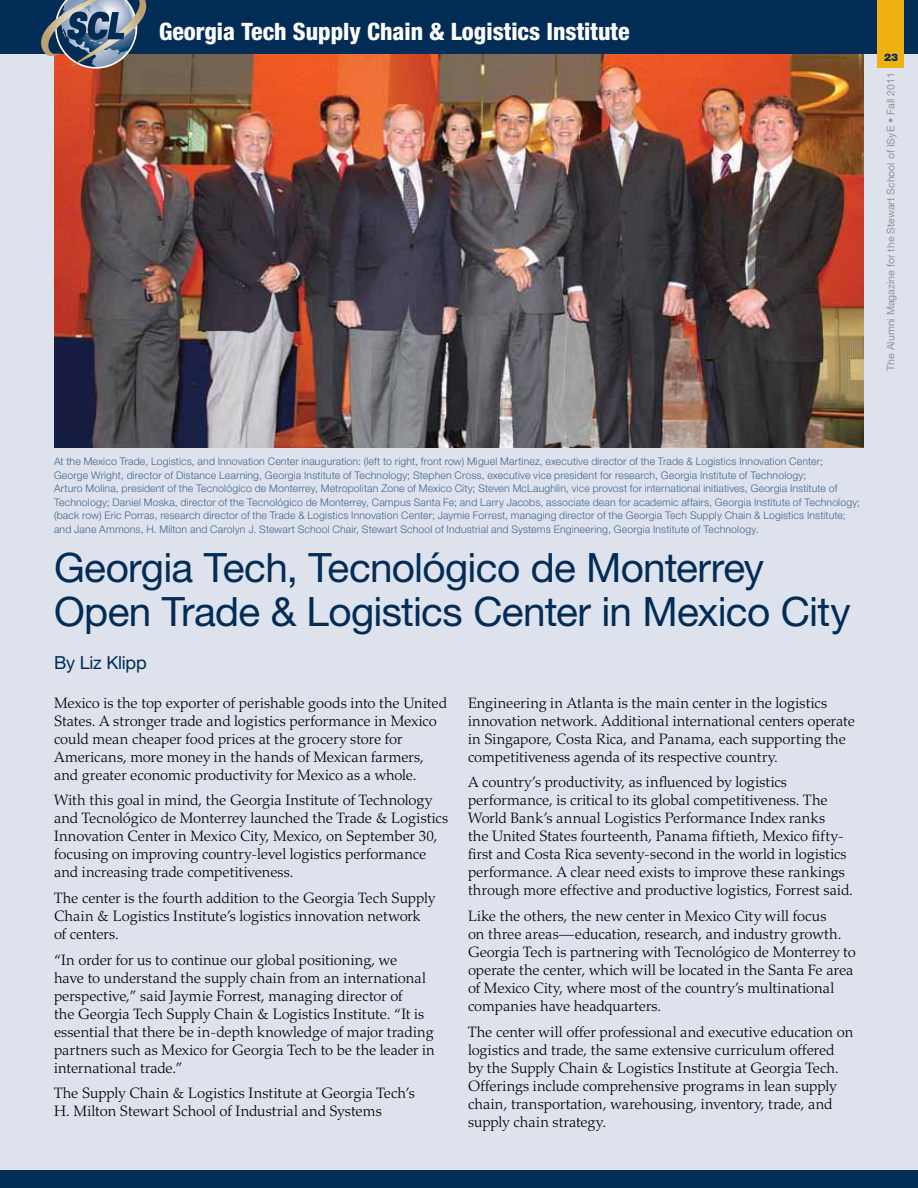
<style>
.page{position:relative;width:918px;height:1188px;background:#dde2ec}
.page>*{position:absolute;margin:0;border:0;box-sizing:border-box;transform-origin:0 0}
.t1{font:40.5px/43.5px "Helvetica Neue LT Std";letter-spacing:-.02em;color:#002c56}
.t2{font:800 condensed 24px "Helvetica Neue LT Std";color:#fff}
.t3{font:18px "Helvetica Neue LT Std";letter-spacing:-.015em;color:#002c56}
.t4{font:300 15px/18px "Palatino LT Std";color:#000}
.t5{font:300 10.5px/13.5px "Helvetica Neue LT Std";letter-spacing:.015em;color:#43678e}
.t6{font:10.5px "Helvetica Neue LT Std";color:#939598}
.t7{font:900 10.5px "Helvetica Neue LT Std";color:#002c56}
</style>
<div class="page">
<div style="left:0;top:0;width:918px;height:54px;background:#002c56"></div>
<div style="left:0;top:1170px;width:918px;height:18px;background:#002c56"></div>
<img style="left:54px;top:54px;width:810px;height:393px">
<svg style="left:41px;top:0;width:107px;height:69px"></svg>
<div style="left:878px;top:0;width:26px;height:68px;background:#eeb111"></div>
<h2 class="t2" style="left:159px;top:16px;width:472px">Georgia Tech Supply Chain &amp; Logistics Institute</h2>
<p class="t7" style="left:884px;top:51px;width:16px">23</p>
<p class="t6" style="left:884px;top:371px;width:300px;rotate:-90deg">The Alumni Magazine for the Stewart School of ISyE • Fall 2011</p>
<p class="t5" style="left:54px;top:455px;width:808px">At the Mexico Trade, Logistics, and Innovation Center inauguration: (left to right, front row) Miguel Martinez, executive director of the Trade &amp; Logistics Innovation Center;<br>George Wright, director of Distance Learning, Georgia Institute of Technology; Stephen Cross, executive vice president for research, Georgia Institute of Technology;<br>Arturo Molina, president of the Tecnológico de Monterrey, Metropolitan Zone of Mexico City; Steven McLaughlin, vice provost for international initiatives, Georgia Institute of Technology; Daniel Moska, director of the Tecnológico de Monterrey, Campus Santa Fe; and Larry Jacobs, associate dean for academic affairs, Georgia Institute of Technology; (back row) Eric Porras, research director of the Trade &amp; Logistics Innovation Center; Jaymie Forrest, managing director of the Georgia Tech Supply Chain &amp; Logistics Institute; and Jane Ammons, H. Milton and Carolyn J. Stewart School Chair, Stewart School of Industrial and Systems Engineering, Georgia Institute of Technology.</p>
<h1 class="t1" style="left:54px;top:546px;width:798px">Georgia Tech, Tecnológico de Monterrey<br>Open Trade &amp; Logistics Center in Mexico City</h1>
<p class="t3" style="left:54px;top:652px;width:94px">By Liz Klipp</p>
<p class="t4" style="left:54px;top:694px;width:395px">Mexico is the top exporter of perishable goods into the United States. A stronger trade and logistics performance in Mexico could mean cheaper food prices at the grocery store for Americans, more money in the hands of Mexican farmers, and greater economic productivity for Mexico as a whole.</p>
<p class="t4" style="left:54px;top:792px;width:396px">With this goal in mind, the Georgia Institute of Technology and Tecnológico de Monterrey launched the Trade &amp; Logistics Innovation Center in Mexico City, Mexico, on September 30, focusing on improving country-level logistics performance and increasing trade competitiveness.</p>
<p class="t4" style="left:54px;top:889px;width:383px">The center is the fourth addition to the Georgia Tech Supply<br>Chain &amp; Logistics Institute’s logistics innovation network of centers.</p>
<p class="t4" style="left:54px;top:951px;width:382px">“In order for us to continue our global positioning, we<br>have to understand the supply chain from an international perspective,” said Jaymie Forrest, managing director of<br>the Georgia Tech Supply Chain &amp; Logistics Institute. “It is essential that there be in-depth knowledge of major trading partners such as Mexico for Georgia Tech to be the leader in international trade.”</p>
<p class="t4" style="left:54px;top:1084px;width:362px">The Supply Chain &amp; Logistics Institute at Georgia Tech’s<br>H. Milton Stewart School of Industrial and Systems</p>
<p class="t4" style="left:468px;top:694px;width:388px">Engineering in Atlanta is the main center in the logistics innovation network. Additional international centers operate in Singapore, Costa Rica, and Panama, each supporting the competitiveness agenda of its respective country.</p>
<p class="t4" style="left:468px;top:774px;width:387px">A country’s productivity, as influenced by logistics performance, is critical to its global competitiveness. The World Bank’s annual Logistics Performance Index ranks<br>the United States fourteenth, Panama fiftieth, Mexico fifty&shy;first and Costa Rica seventy-second in the world in logistics performance. A clear need exists to improve these rankings through more effective and productive logistics, Forrest said.</p>
<p class="t4" style="left:468px;top:907px;width:389px">Like the others, the new center in Mexico City will focus<br>on three areas—education, research, and industry growth.<br>Georgia Tech is partnering with Tecnológico de Monterrey to operate the center, which will be located in the Santa Fe area of Mexico City, where most of the country’s multinational companies have headquarters.</p>
<p class="t4" style="left:468px;top:1023px;width:387px">The center will offer professional and executive education on logistics and trade, the same extensive curriculum offered by the Supply Chain &amp; Logistics Institute at Georgia Tech.<br>Offerings include comprehensive programs in lean supply chain, transportation, warehousing, inventory, trade, and supply chain strategy.</p>
</div>
